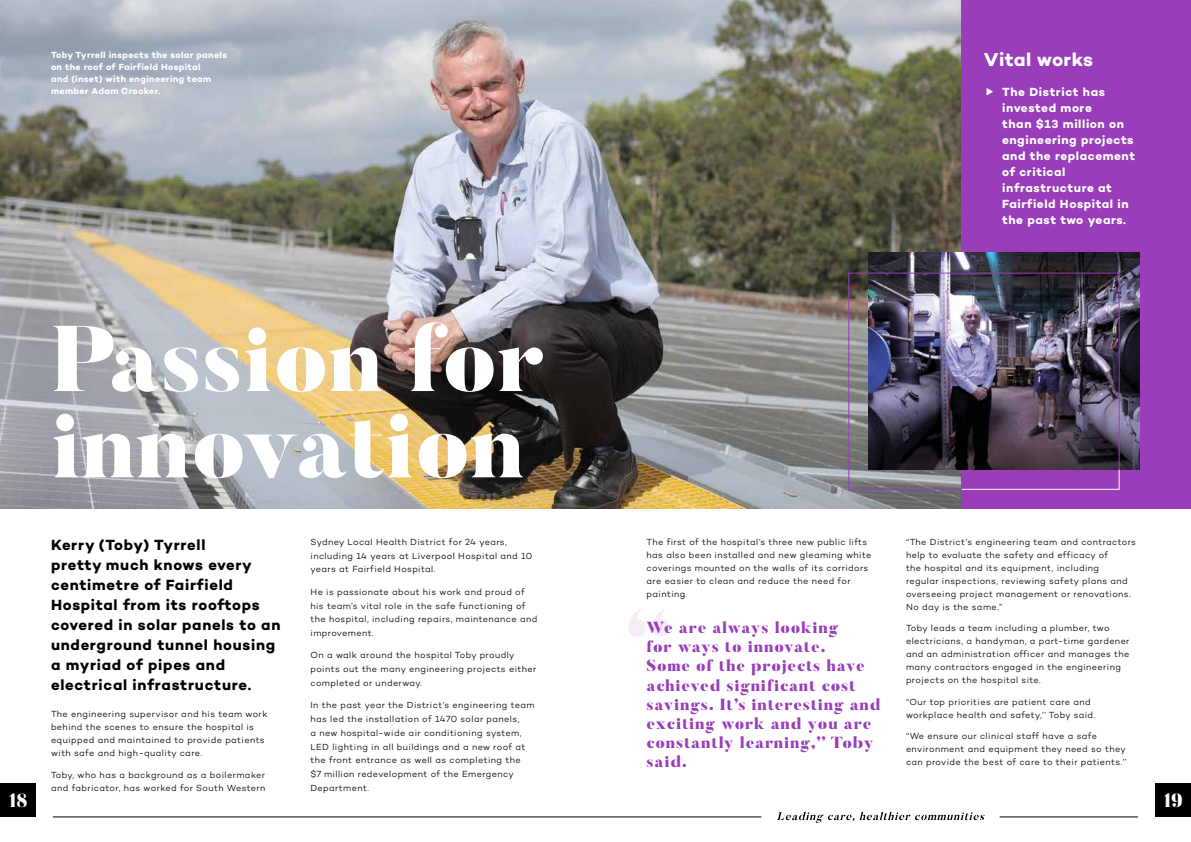
<style>
.page{position:relative;width:1191px;height:842px;background:#fff}
.page>*{position:absolute;margin:0;border:0;box-sizing:border-box;transform-origin:0 0}
.t1{font:900 92.6px/86.3px "Butler";color:#fff}
.t2{font:19px "Campton Bold DEMO";letter-spacing:.015em;color:#fff}
.t3{font:900 19px "Butler";color:#fff}
.t4{font:900 16px/19.2px "Butler";letter-spacing:.05em;color:#993dbb}
.t5{font:15px/20px "Campton Bold DEMO";letter-spacing:.045em;color:#000}
.t6{font:12px/16px "Campton Bold DEMO";letter-spacing:.05em;color:#fff}
.t7{font:9px/13px "Campton Light DEMO";letter-spacing:.045em;color:#000}
.t8{font:9px/12px "Campton Bold DEMO";letter-spacing:.035em;color:#fff}
</style>
<div class="page">
<img style="left:0;top:0;width:961px;height:508px">
<svg style="left:628px;top:609px;width:42px;height:28px"></svg>
<div style="left:961px;top:0;width:230px;height:508px;background:#993dbb"></div>
<div style="left:1155px;top:784px;width:36px;height:33px;background:#000"></div>
<div style="left:0;top:784px;width:36px;height:33px;background:#000"></div>
<hr style="left:53px;top:816px;width:708px;height:1px;background:#000">
<svg style="left:777px;top:812px;width:207px;height:11px"></svg>
<hr style="left:999px;top:816px;width:139px;height:1px;background:#000">
<img style="left:868px;top:253px;width:272px;height:217px">
<div style="left:848px;top:273px;width:271px;height:217px;border:1px solid #993dbb"></div>
<svg style="left:960px;top:469px;width:160px;height:21px"></svg>
<p class="t8" style="left:51px;top:49px;width:177px">Toby Tyrrell inspects the solar panels on the roof of Fairfield Hospital<br>and (inset) with engineering team member Adam Crocker.</p>
<h1 class="t1" style="left:51px;top:319px;width:495px">Passion for innovation</h1>
<h2 class="t2" style="left:984px;top:49px;width:111px">Vital works</h2>
<h3 class="t6" style="left:1002px;top:84px;width:134px">The District has invested more<br>than $13 million on engineering projects and the replacement of critical infrastructure at<br>Fairfield Hospital in the past two years.</h3>
<p class="t7" style="left:310px;top:535px;width:223px;line-height:13.8px">Sydney Local Health District for 24 years, including 14 years at Liverpool Hospital and 10 years at Fairfield Hospital.</p>
<p class="t7" style="left:310px;top:585px;width:228px;line-height:13.8px">He is passionate about his work and proud of his team’s vital role in the safe functioning of the hospital, including repairs, maintenance and improvement.</p>
<p class="t7" style="left:310px;top:649px;width:227px;line-height:13.8px">On a walk around the hospital Toby proudly points out the many engineering projects either completed or underway.</p>
<p class="t7" style="left:310px;top:699px;width:225px;line-height:13.8px">In the past year the District’s engineering team has led the installation of 1470 solar panels,<br>a new hospital-wide air conditioning system, LED lighting in all buildings and a new roof at the front entrance as well as completing the<br>$7 million redevelopment of the Emergency Department.</p>
<p class="t7" style="left:646px;top:536px;width:226px">The first of the hospital’s three new public lifts has also been installed and new gleaming white coverings mounted on the walls of its corridors are easier to clean and reduce the need for painting.</p>
<h3 class="t4" style="left:646px;top:618px;width:235px">We are always looking<br>for ways to innovate.<br>Some of the projects have achieved significant cost savings. It’s interesting and exciting work and you are constantly learning,’’ Toby said.</h3>
<p class="t7" style="left:906px;top:535px;width:231px">“The District’s engineering team and contractors help to evaluate the safety and efficacy of<br>the hospital and its equipment, including<br>regular inspections, reviewing safety plans and overseeing project management or renovations.<br>No day is the same.”</p>
<p class="t7" style="left:906px;top:622px;width:225px">Toby leads a team including a plumber, two electricians, a handyman, a part-time gardener and an administration officer and manages the many contractors engaged in the engineering projects on the hospital site.</p>
<p class="t7" style="left:906px;top:695px;width:191px">“Our top priorities are patient care and workplace health and safety,’’ Toby said.</p>
<p class="t7" style="left:906px;top:730px;width:222px">“We ensure our clinical staff have a safe environment and equipment they need so they can provide the best of care to their patients.’’</p>
<h3 class="t5" style="left:51px;top:534px;width:231px">Kerry (Toby) Tyrrell<br>pretty much knows every centimetre of Fairfield<br>Hospital from its rooftops covered in solar panels to an underground tunnel housing a myriad of pipes and electrical infrastructure.</h3>
<p class="t7" style="left:51px;top:708px;width:218px">The engineering supervisor and his team work behind the scenes to ensure the hospital is equipped and maintained to provide patients with safe and high-quality care.</p>
<p class="t7" style="left:51px;top:769px;width:216px">Toby, who has a background as a boilermaker and fabricator, has worked for South Western</p>
<h2 class="t3" style="left:9px;top:789px;width:20px">18</h2>
<h2 class="t3" style="left:1163px;top:789px;width:21px">19</h2>
</div>
